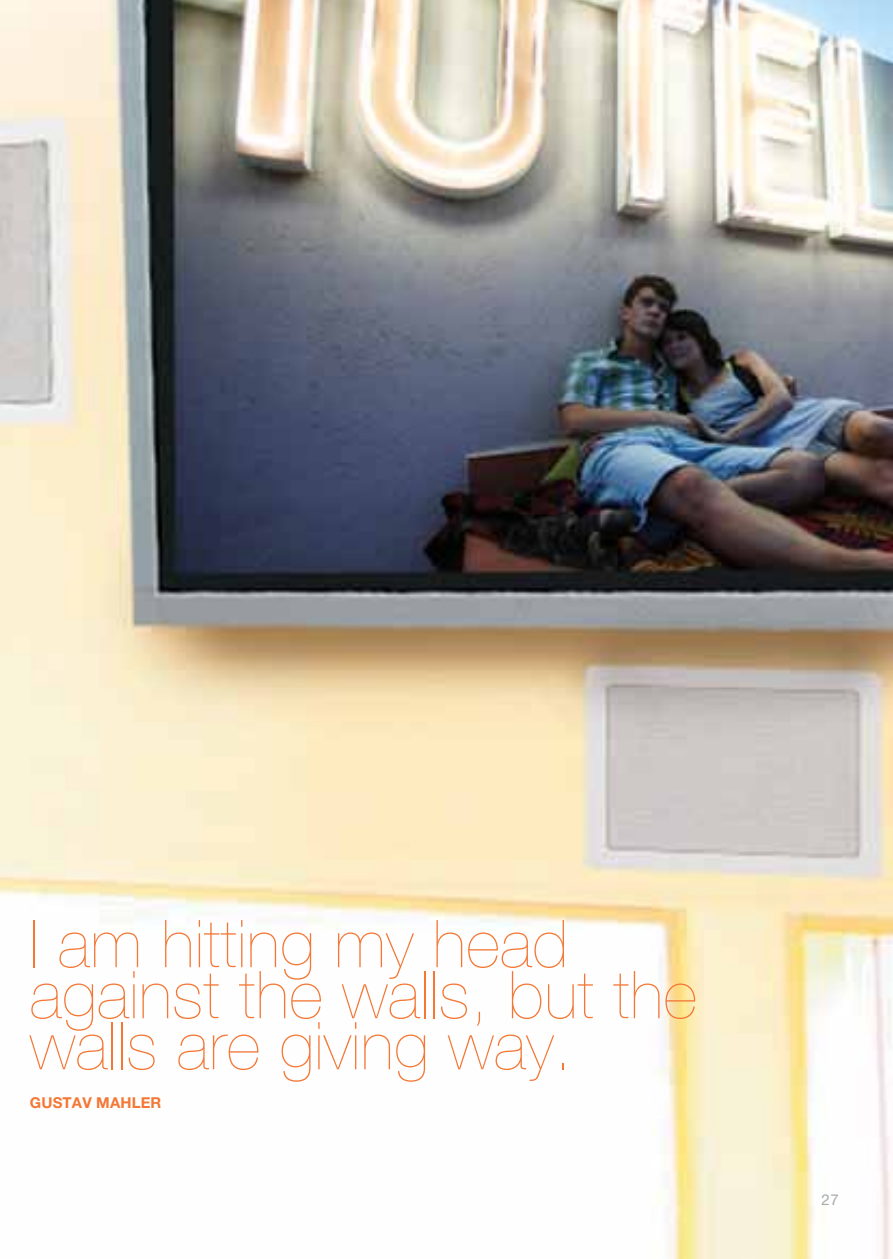
<style>
.page{position:relative;width:893px;height:1259px;background:#fff}
.page>*{position:absolute;margin:0;border:0;box-sizing:border-box;transform-origin:0 0}
.t1{font:200 66px/51px "Helvetica Neue";letter-spacing:.01em;color:#f47735}
.t2{font:700 15px "Helvetica Neue";letter-spacing:.01em;color:#f47735}
.t3{font:15px "Helvetica Neue";color:#a7a9ac}
</style>
<div class="page">
<img style="left:0;top:0;width:893px;height:1259px">
<p class="t1" style="left:30px;top:918px;width:668px">I am hitting my head against the walls, but the walls are giving way.</p>
<p class="t2" style="left:30px;top:1093px;width:133px">GUSTAV MAHLER</p>
<p class="t3" style="left:821px;top:1190px;width:19px">27</p>
</div>
